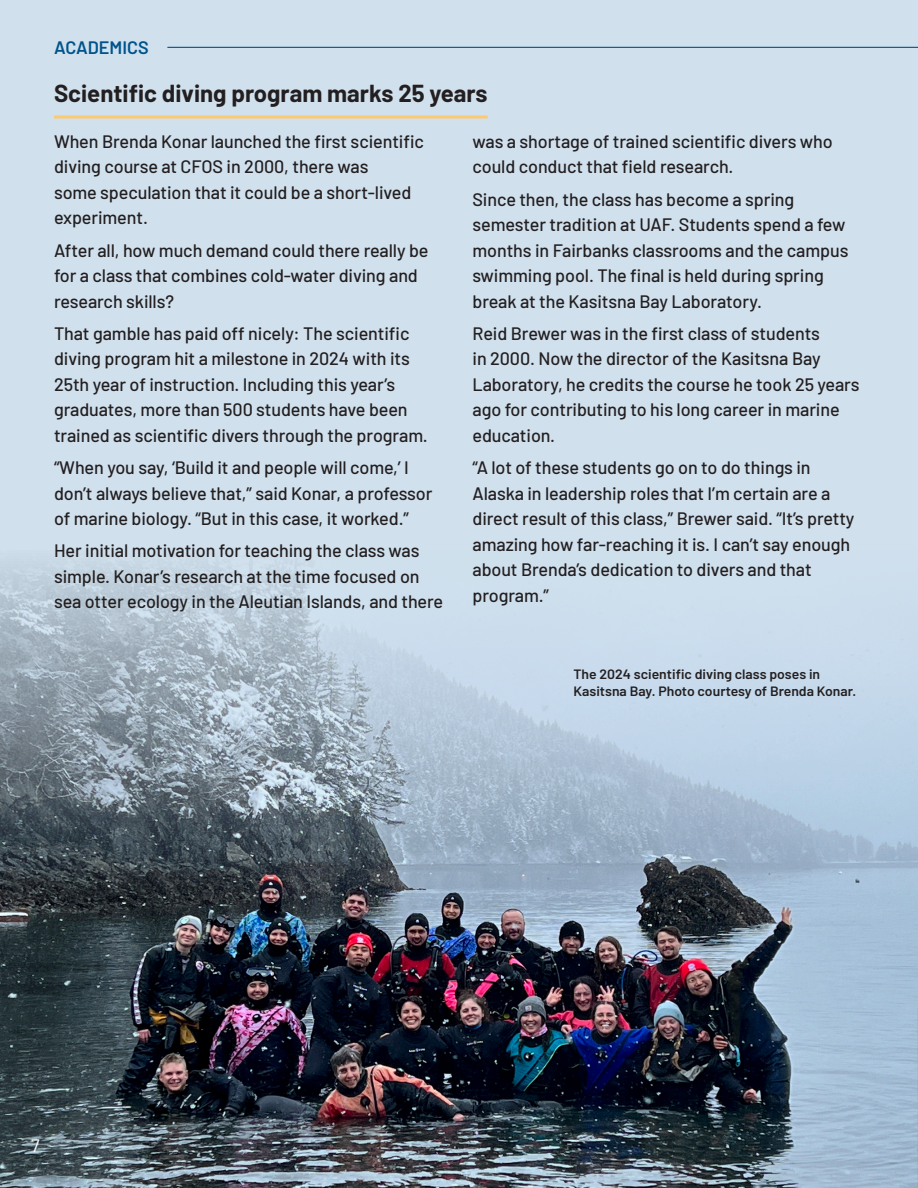
<style>
.page{position:relative;width:918px;height:1188px;background:#d0e0ed}
.page>*{position:absolute;margin:0;border:0;box-sizing:border-box;transform-origin:0 0}
.subtitle_ruled{font:700 24px "Barlow";color:#231f20}
.Copy{font:500 18px/25.5px "Barlow";letter-spacing:-.005em;color:#231f20}
.page_numbers{font:600 18px "Barlow";color:#00548b}
.page_numbers-2{font:18px "Barlow";color:#fff}
.photo_caption{font:600 13.5px/16.2px "Barlow";color:#231f20;scale:1.04 1}
</style>
<div class="page">
<img style="left:0;top:564px;width:918px;height:624px">
<hr style="left:54px;top:116px;width:434px;height:2px;background:#feca70">
<hr style="left:917px;top:1007px;width:1px;height:181px;background:#00aeef">
<hr style="left:167px;top:47px;width:751px;height:1px;background:#00548b">
<p class="page_numbers" style="left:54px;top:34px;width:96px">ACADEMICS</p>
<p class="subtitle_ruled" style="left:54px;top:76px;width:435px">Scientific diving program marks 25 years</p>
<p class="Copy" style="left:54px;top:127px;width:372px">When Brenda Konar launched the first scientific diving course at CFOS in 2000, there was<br>some speculation that it could be a short-lived experiment.</p>
<p class="Copy" style="left:54px;top:236px;width:376px">After all, how much demand could there really be for a class that combines cold-water diving and research skills?</p>
<p class="Copy" style="left:54px;top:319px;width:375px">That gamble has paid off nicely: The scientific diving program hit a milestone in 2024 with its 25th year of instruction. Including this year’s graduates, more than 500 students have been trained as scientific divers through the program.</p>
<p class="Copy" style="left:54px;top:453px;width:380px">“When you say, ‘Build it and people will come,’ I don’t always believe that,” said Konar, a professor of marine biology. “But in this case, it worked.”</p>
<p class="Copy" style="left:54px;top:537px;width:391px">Her initial motivation for teaching the class was simple. Konar’s research at the time focused on sea otter ecology in the Aleutian Islands, and there</p>
<p class="Copy" style="left:472px;top:127px;width:362px">was a shortage of trained scientific divers who could conduct that field research.</p>
<p class="Copy" style="left:472px;top:185px;width:378px">Since then, the class has become a spring semester tradition at UAF. Students spend a few months in Fairbanks classrooms and the campus swimming pool. The final is held during spring break at the Kasitsna Bay Laboratory.</p>
<p class="Copy" style="left:472px;top:319px;width:389px">Reid Brewer was in the first class of students<br>in 2000. Now the director of the Kasitsna Bay Laboratory, he credits the course he took 25 years ago for contributing to his long career in marine education.</p>
<p class="Copy" style="left:472px;top:453px;width:384px">“A lot of these students go on to do things in Alaska in leadership roles that I’m certain are a direct result of this class,” Brewer said. “It’s pretty amazing how far-reaching it is. I can’t say enough about Brenda’s dedication to divers and that program.”</p>
<p class="photo_caption" style="left:573px;top:665px;width:274px">The 2024 scientific diving class poses in<br>Kasitsna Bay. Photo courtesy of Brenda Konar.</p>
<p class="page_numbers-2" style="left:31px;top:1132px;width:10px">7</p>
</div>
